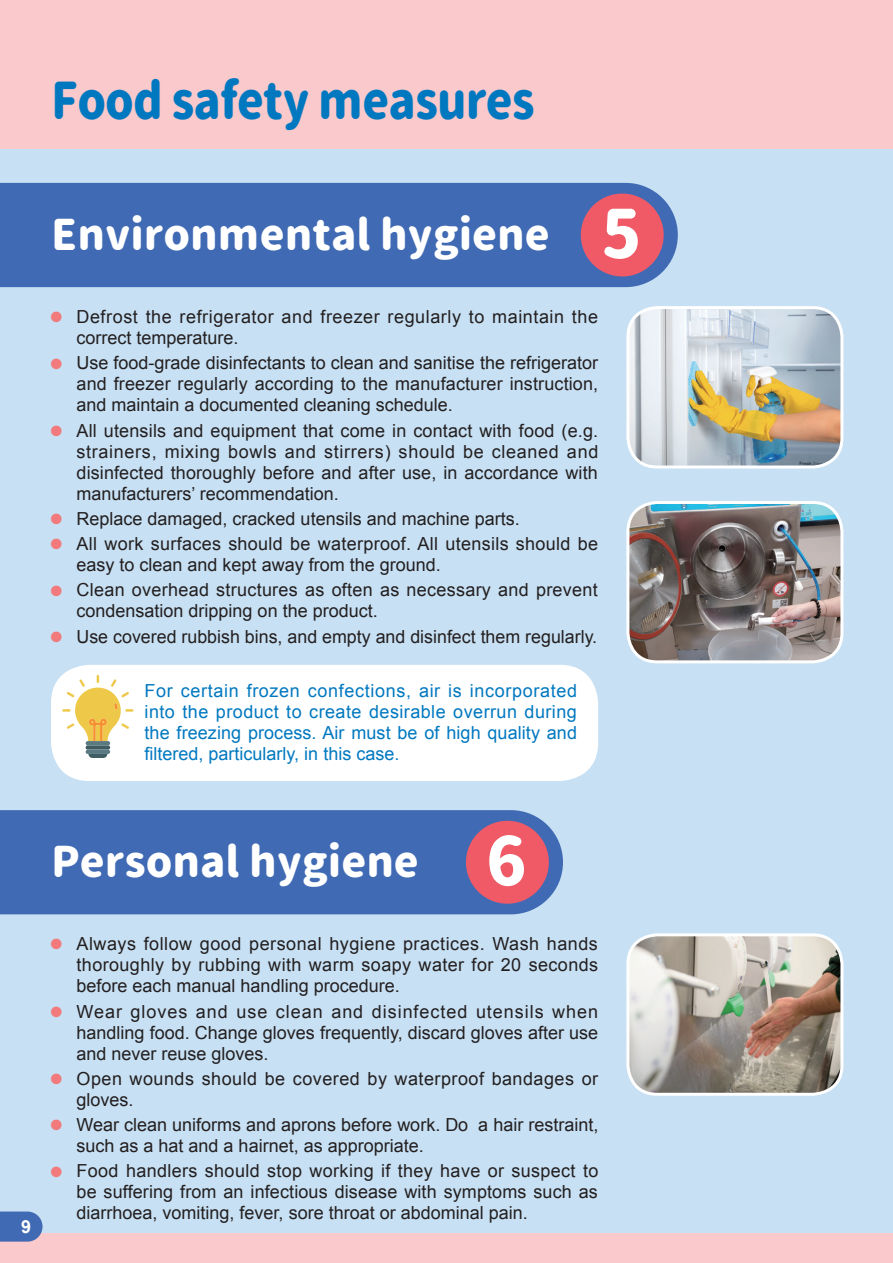
<style>
.page{position:relative;width:893px;height:1263px;background:#c7e0f3}
.page>*{position:absolute;margin:0;border:0;box-sizing:border-box;transform-origin:0 0}
.t1{font:50.25px "Corporate Logo Rounded";letter-spacing:-.02em;color:#0078c0;scale:.9 1}
.t2{font:42px "Corporate Logo Rounded";color:#fff}
.t3{font:18px/21px "Arial";color:#231f20;text-align:justify}
.t4{font:18px/21px "Arial";color:#0078c0;text-align:justify}
.t5{font:18px/21px "Arial";letter-spacing:.02em;color:#231f20}
.t6{font:18px/21px "Arial";letter-spacing:.03em;color:#231f20}
.t7{font:18px/21px "Arial";letter-spacing:.025em;color:#231f20}
.t8{font:700 18px "Arial";color:#fff}
.s1{font-size:66.3px}
</style>
<div class="page">
<div style="left:0;top:0;width:893px;height:149px;background:#f9c9cc"></div>
<div style="left:0;top:1233px;width:893px;height:30px;background:#f9c9cc"></div>
<img style="left:630px;top:309px;width:212px;height:158px">
<div style="left:626px;top:306px;width:217px;height:162px;border:3px solid #fff;border-radius:29px"></div>
<div style="left:0;top:183px;width:678px;height:104px;background:#406ab4"></div>
<div style="left:581px;top:194px;width:83px;height:82px;background:#f05a67;border-radius:50%"></div>
<div style="left:0;top:810px;width:563px;height:104px;background:#406ab4"></div>
<div style="left:466px;top:821px;width:83px;height:83px;background:#f05a67;border-radius:50%"></div>
<img style="left:630px;top:502px;width:212px;height:160px">
<div style="left:626px;top:501px;width:217px;height:162px;border:3px solid #fff;border-radius:29px"></div>
<img style="left:630px;top:937px;width:212px;height:155px">
<div style="left:626px;top:933px;width:217px;height:163px;border:3px solid #fff;border-radius:29px"></div>
<div style="left:51px;top:665px;width:547px;height:116px;background:#fff;border-radius:38px"></div>
<svg style="left:62px;top:675px;width:72px;height:83px"></svg>
<svg style="left:0;top:1211px;width:43px;height:30px"></svg>
<h1 class="t1" style="left:51px;top:66px;width:539px">Food safety measures</h1>
<h2 class="t2" style="left:51px;top:206px;width:592px">Environmental hygiene <span class="s1">5</span></h2>
<p class="t6" style="left:77px;top:306px;width:523px;text-indent:-26px"><sup>■</sup> Defrost the refrigerator and freezer regularly to maintain the correct temperature.</p>
<p class="t3" style="left:77px;top:353px;width:523px;text-indent:-26px"><sup>■</sup> Use food-grade disinfectants to clean and sanitise the refrigerator and freezer regularly according to the manufacturer instruction, and maintain a documented cleaning schedule.</p>
<p class="t3" style="left:77px;top:420px;width:523px;text-indent:-26px"><sup>■</sup> All utensils and equipment that come in contact with food (e.g. strainers, mixing bowls and stirrers) should be cleaned and disinfected thoroughly before and after use, in accordance with manufacturers’ recommendation.</p>
<p class="t3" style="left:51px;top:508px;width:470px"><sup>■</sup> Replace damaged, cracked utensils and machine parts.</p>
<p class="t5" style="left:77px;top:533px;width:523px;text-indent:-26px"><sup>■</sup> All work surfaces should be waterproof. All utensils should be easy to clean and kept away from the ground.</p>
<p class="t3" style="left:77px;top:580px;width:523px;text-indent:-26px"><sup>■</sup> Clean overhead structures as often as necessary and prevent condensation dripping on the product.</p>
<p class="t3" style="left:51px;top:626px;width:548px"><sup>■</sup> Use covered rubbish bins, and empty and disinfect them regularly.</p>
<p class="t4" style="left:145px;top:681px;width:434px">For certain frozen confections, air is incorporated into the product to create desirable overrun during the freezing process. Air must be of high quality and filtered, particularly, in this case.</p>
<p class="t8" style="left:21px;top:1215px;width:12px">9</p>
<h2 class="t2" style="left:51px;top:833px;width:477px">Personal hygiene <span class="s1">6</span></h2>
<p class="t3" style="left:77px;top:934px;width:523px;text-indent:-26px"><sup>■</sup> Always follow good personal hygiene practices. Wash hands thoroughly by rubbing with warm soapy water for 20 seconds before each manual handling procedure.</p>
<p class="t3" style="left:77px;top:1001px;width:523px;text-indent:-26px"><sup>■</sup> Wear gloves and use clean and disinfected utensils when handling food. Change gloves frequently, discard gloves after use and never reuse gloves.</p>
<p class="t7" style="left:77px;top:1068px;width:523px;text-indent:-26px"><sup>■</sup> Open wounds should be covered by waterproof bandages or gloves.</p>
<p class="t3" style="left:77px;top:1114px;width:523px;text-indent:-26px"><sup>■</sup> Wear clean uniforms and aprons before work. Do a hair restraint, such as a hat and a hairnet, as appropriate.</p>
<p class="t3" style="left:77px;top:1161px;width:523px;text-indent:-26px"><sup>■</sup> Food handlers should stop working if they have or suspect to be suffering from an infectious disease with symptoms such as diarrhoea, vomiting, fever, sore throat or abdominal pain.</p>
</div>
